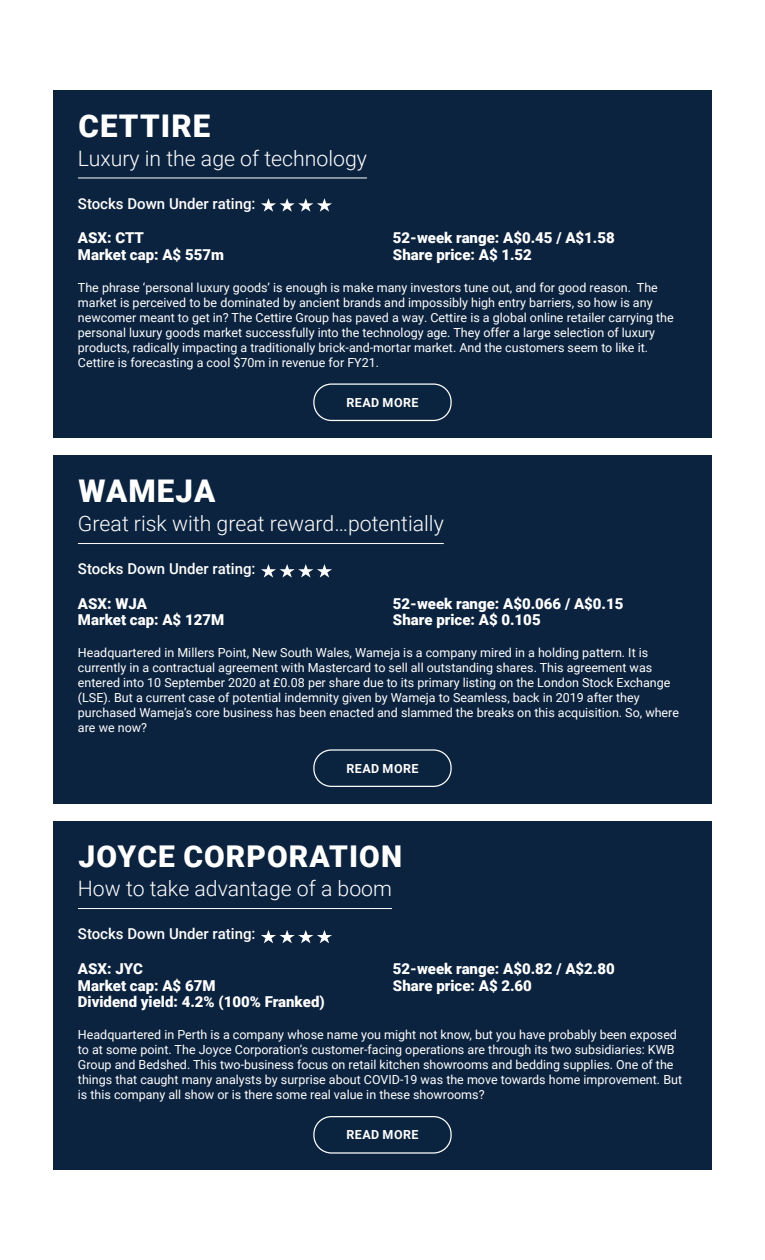
<style>
.page{position:relative;width:765px;height:1260px;background:#fff}
.page>*{position:absolute;margin:0;border:0;box-sizing:border-box;transform-origin:0 0}
.t1{font:900 31.25px "Roboto";letter-spacing:.035em;color:#fff}
.t2{font:900 30px "Roboto";letter-spacing:.035em;color:#fff}
.t3{font:300 21.25px "Roboto";color:#fff}
.t4{font:900 15px "Roboto";color:#fff}
.t5{font:500 15px "Roboto";color:#fff}
.t6{font:12.5px/15px "Roboto";color:#fff}
.t7{font:700 12.5px "Roboto";letter-spacing:.035em;color:#fff}
</style>
<div class="page">
<div style="left:53px;top:821px;width:659px;height:349px;background:#0c233f"></div>
<hr style="left:78px;top:908px;width:314px;height:1px;background:#fff">
<div style="left:313px;top:1116px;width:139px;height:38px;border:1px solid #fff;border-radius:18px"></div>
<svg style="left:261px;top:930px;width:71px;height:13px"></svg>
<div style="left:53px;top:455px;width:659px;height:349px;background:#0c233f"></div>
<hr style="left:78px;top:543px;width:366px;height:1px;background:#fff">
<div style="left:313px;top:749px;width:139px;height:38px;border:1px solid #fff;border-radius:18px"></div>
<svg style="left:261px;top:564px;width:71px;height:14px"></svg>
<div style="left:53px;top:90px;width:659px;height:348px;background:#0c233f"></div>
<hr style="left:78px;top:178px;width:289px;height:1px;background:#fff">
<div style="left:313px;top:383px;width:139px;height:38px;border:1px solid #fff;border-radius:18px"></div>
<svg style="left:261px;top:198px;width:71px;height:14px"></svg>
<h1 class="t1" style="left:79px;top:104px;width:133px">CETTIRE</h1>
<h3 class="t3" style="left:78px;top:143px;width:290px">Luxury in the age of technology</h3>
<p class="t5" style="left:78px;top:193px;width:179px">Stocks Down Under rating:</p>
<p class="t4" style="left:78px;top:227px;width:68px">ASX: CTT</p>
<p class="t4" style="left:393px;top:227px;width:223px">52-week range: A$0.45 / A$1.58</p>
<p class="t4" style="left:78px;top:244px;width:148px">Market cap: A$ 557m</p>
<p class="t4" style="left:393px;top:244px;width:141px">Share price: A$ 1.52</p>
<p class="t6" style="left:78px;top:279px;width:597px">The phrase ‘personal luxury goods’ is enough is make many investors tune out, and for good reason. The market is perceived to be dominated by ancient brands and impossibly high entry barriers, so how is any newcomer meant to get in? The Cettire Group has paved a way. Cettire is a global online retailer carrying the personal luxury goods market successfully into the technology age. They offer a large selection of luxury products, radically impacting a traditionally brick-and-mortar market. And the customers seem to like it.<br>Cettire is forecasting a cool $70m in revenue for FY21.</p>
<p class="t7" style="left:346px;top:394px;width:74px">READ MORE</p>
<h1 class="t1" style="left:79px;top:469px;width:138px">WAMEJA</h1>
<h3 class="t3" style="left:78px;top:509px;width:367px">Great risk with great reward…potentially</h3>
<p class="t5" style="left:78px;top:558px;width:179px">Stocks Down Under rating:</p>
<p class="t4" style="left:78px;top:593px;width:71px">ASX: WJA</p>
<p class="t4" style="left:393px;top:593px;width:232px">52-week range: A$0.066 / A$0.15</p>
<p class="t4" style="left:78px;top:610px;width:148px">Market cap: A$ 127M</p>
<p class="t4" style="left:393px;top:610px;width:149px">Share price: A$ 0.105</p>
<p class="t6" style="left:78px;top:645px;width:603px">Headquartered in Millers Point, New South Wales, Wameja is a company mired in a holding pattern. It is currently in a contractual agreement with Mastercard to sell all outstanding shares. This agreement was entered into 10 September 2020 at £0.08 per share due to its primary listing on the London Stock Exchange (LSE). But a current case of potential indemnity given by Wameja to Seamless, back in 2019 after they purchased Wameja’s core business has been enacted and slammed the breaks on this acquisition. So, where are we now?</p>
<p class="t7" style="left:346px;top:760px;width:74px">READ MORE</p>
<h2 class="t2" style="left:78px;top:836px;width:325px">JOYCE CORPORATION</h2>
<h3 class="t3" style="left:78px;top:874px;width:316px">How to take advantage of a boom</h3>
<p class="t5" style="left:78px;top:923px;width:179px">Stocks Down Under rating:</p>
<p class="t4" style="left:78px;top:958px;width:67px">ASX: JYC</p>
<p class="t4" style="left:393px;top:958px;width:223px">52-week range: A$0.82 / A$2.80</p>
<p class="t4" style="left:78px;top:975px;width:139px">Market cap: A$ 67M</p>
<p class="t4" style="left:393px;top:975px;width:141px">Share price: A$ 2.60</p>
<p class="t4" style="left:78px;top:992px;width:248px">Dividend yield: 4.2% (100% Franked)</p>
<p class="t6" style="left:78px;top:1027px;width:606px">Headquartered in Perth is a company whose name you might not know, but you have probably been exposed to at some point. The Joyce Corporation’s customer-facing operations are through its two subsidiaries: KWB Group and Bedshed. This two-business focus on retail kitchen showrooms and bedding supplies. One of the things that caught many analysts by surprise about COVID-19 was the move towards home improvement. But is this company all show or is there some real value in these showrooms?</p>
<p class="t7" style="left:346px;top:1126px;width:74px">READ MORE</p>
</div>
